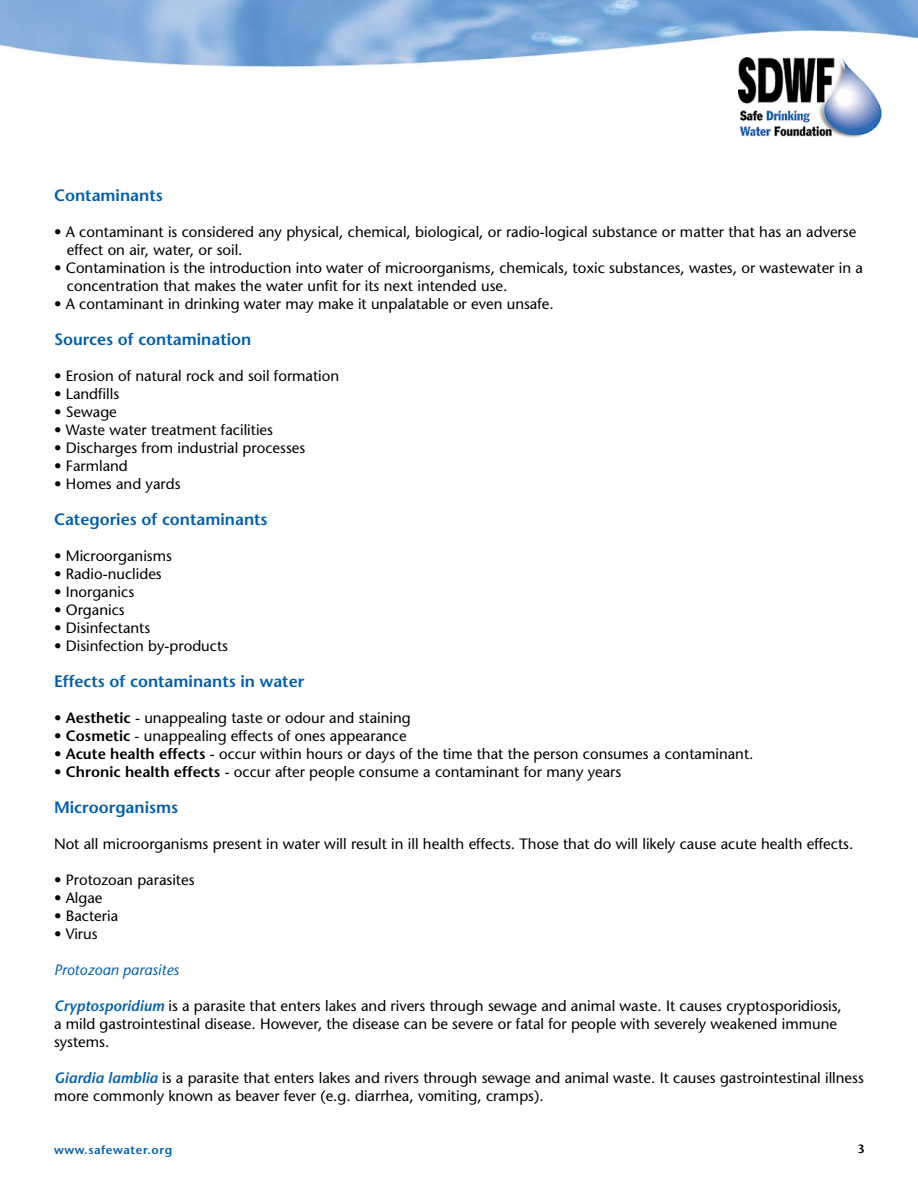
<style>
.page{position:relative;width:918px;height:1188px;background:#fff}
.page>*{position:absolute;margin:0;border:0;box-sizing:border-box;transform-origin:0 0}
.t1{font:600 16.5px "Stone Sans";color:#005ead}
.t2{font:15px/18px "Stone Sans";color:#000}
.t3{font:italic 15px "Stone Sans";color:#005ead}
.t4{font:600 12px "Stone Sans";letter-spacing:.05em;color:#005ead}
.s1{font-weight:600}
.s2{font-weight:600;font-style:italic;color:#005ead}
</style>
<div class="page">
<img style="left:0;top:0;width:918px;height:68px">
<img style="left:738px;top:58px;width:146px;height:80px">
<p class="t1" style="left:54px;top:185px;width:110px">Contaminants</p>
<p class="t2" style="left:67px;top:222px;width:791px;text-indent:-13px">• A contaminant is considered any physical, chemical, biological, or radio-logical substance or matter that has an adverse effect on air, water, or soil.</p>
<p class="t2" style="left:67px;top:258px;width:798px;text-indent:-13px">• Contamination is the introduction into water of microorganisms, chemicals, toxic substances, wastes, or wastewater in a concentration that makes the water unfit for its next intended use.</p>
<p class="t2" style="left:54px;top:294px;width:501px">• A contaminant in drinking water may make it unpalatable or even unsafe.</p>
<p class="t1" style="left:54px;top:329px;width:199px">Sources of contamination</p>
<p class="t2" style="left:54px;top:366px;width:287px">• Erosion of natural rock and soil formation</p>
<p class="t2" style="left:54px;top:384px;width:67px">• Landfills</p>
<p class="t2" style="left:54px;top:402px;width:64px">• Sewage</p>
<p class="t2" style="left:54px;top:420px;width:221px">• Waste water treatment facilities</p>
<p class="t2" style="left:54px;top:438px;width:253px">• Discharges from industrial processes</p>
<p class="t2" style="left:54px;top:456px;width:75px">• Farmland</p>
<p class="t2" style="left:54px;top:474px;width:128px">• Homes and yards</p>
<p class="t1" style="left:54px;top:509px;width:215px">Categories of contaminants</p>
<p class="t2" style="left:54px;top:546px;width:119px">• Microorganisms</p>
<p class="t2" style="left:54px;top:564px;width:109px">• Radio-nuclides</p>
<p class="t2" style="left:54px;top:582px;width:82px">• Inorganics</p>
<p class="t2" style="left:54px;top:600px;width:72px">• Organics</p>
<p class="t2" style="left:54px;top:618px;width:98px">• Disinfectants</p>
<p class="t2" style="left:54px;top:636px;width:176px">• Disinfection by-products</p>
<p class="t1" style="left:54px;top:671px;width:252px">Effects of contaminants in water</p>
<p class="t2" style="left:54px;top:708px;width:358px">• <span class="s1">Aesthetic</span> - unappealing taste or odour and staining</p>
<p class="t2" style="left:54px;top:726px;width:354px">• <span class="s1">Cosmetic</span> - unappealing effects of ones appearance</p>
<p class="t2" style="left:54px;top:744px;width:701px">• <span class="s1">Acute health effects</span> - occur within hours or days of the time that the person consumes a contaminant.</p>
<p class="t2" style="left:54px;top:762px;width:569px">• <span class="s1">Chronic health effects</span> - occur after people consume a contaminant for many years</p>
<p class="t1" style="left:54px;top:797px;width:126px">Microorganisms</p>
<p class="t2" style="left:54px;top:834px;width:801px">Not all microorganisms present in water will result in ill health effects. Those that do will likely cause acute health effects.</p>
<p class="t2" style="left:54px;top:870px;width:142px">• Protozoan parasites</p>
<p class="t2" style="left:54px;top:888px;width:50px">• Algae</p>
<p class="t2" style="left:54px;top:906px;width:66px">• Bacteria</p>
<p class="t2" style="left:54px;top:924px;width:45px">• Virus</p>
<p class="t3" style="left:54px;top:960px;width:127px">Protozoan parasites</p>
<p class="t2" style="left:54px;top:996px;width:789px"><span class="s2">Cryptosporidium</span> is a parasite that enters lakes and rivers through sewage and animal waste. It causes cryptosporidiosis, a mild gastrointestinal disease. However, the disease can be severe or fatal for people with severely weakened immune systems.</p>
<p class="t2" style="left:54px;top:1068px;width:811px"><span class="s2">Giardia lamblia</span> is a parasite that enters lakes and rivers through sewage and animal waste. It causes gastrointestinal illness more commonly known as beaver fever (e.g. diarrhea, vomiting, cramps).</p>
<p class="t4" style="left:54px;top:1142px;width:120px">www.safewater.org</p>
</div>
